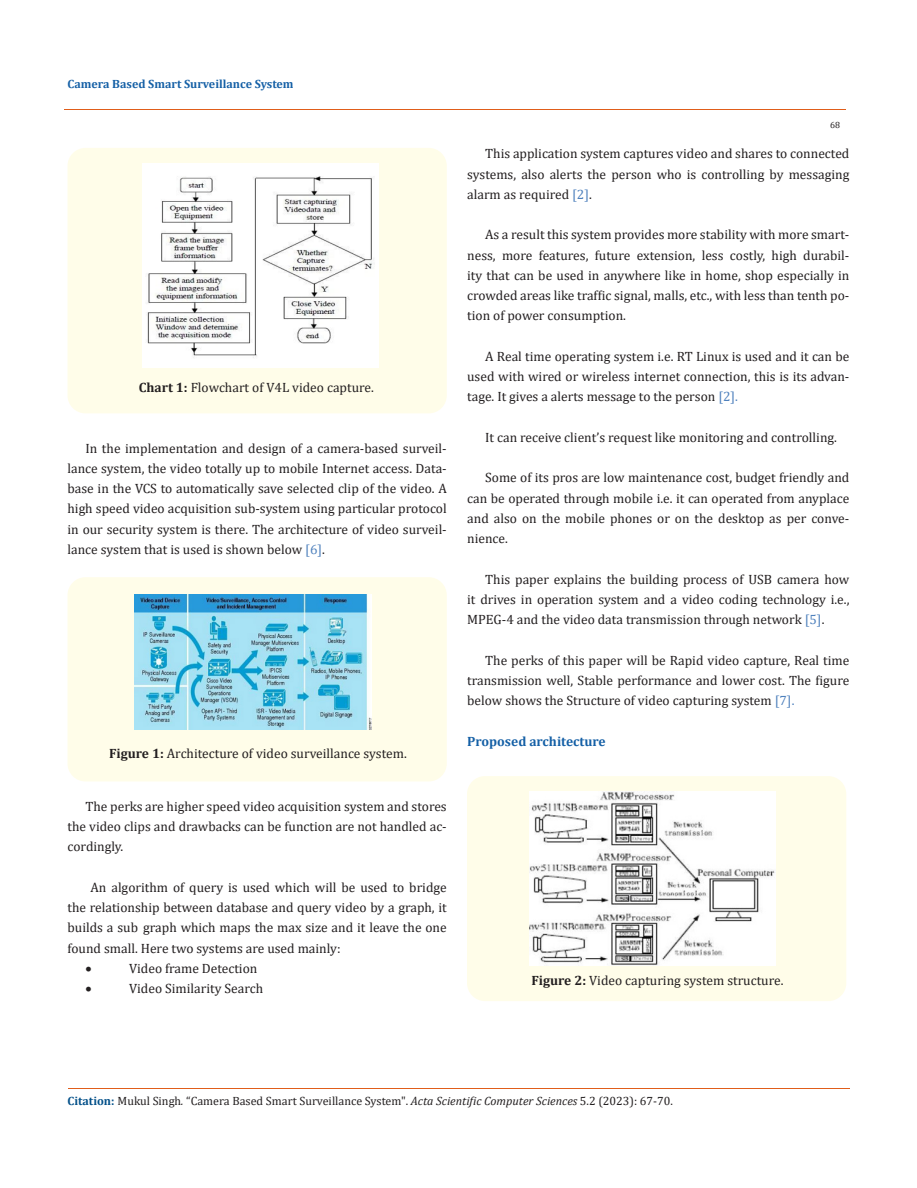
<style>
.page{position:relative;width:917px;height:1188px;background:#fff}
.page>*{position:absolute;margin:0;border:0;box-sizing:border-box;transform-origin:0 0}
.Body_Text{font:13.5px/20.2px "Cambria";color:#231f20;text-align:justify}
.Body_Text-2{font:700 13.5px "Cambria";color:#1560a6}
.t1{font:13.5px "Symbol";color:#231f20}
.t2{font:12px "Cambria";color:#231f20}
.t3{font:700 12px "Cambria";color:#1560a6}
.t4{font:9px "Cambria";color:#231f20}
.s1{font-weight:700}
.s2{color:#4f81bd}
.s3{font-weight:700;color:#035089}
.s4{font-style:italic}
</style>
<div class="page">
<hr style="left:64px;top:110px;width:782px;height:1px;background:#e05d1a">
<div style="left:67px;top:148px;width:380px;height:265px;background:#fffde9;border-radius:18px"></div>
<img style="left:142px;top:163px;width:236px;height:204px">
<div style="left:67px;top:577px;width:380px;height:204px;background:#fffde9;border-radius:18px"></div>
<img style="left:134px;top:594px;width:237px;height:136px">
<div style="left:467px;top:776px;width:379px;height:225px;background:#fffde9;border-radius:18px"></div>
<img style="left:529px;top:792px;width:246px;height:173px">
<hr style="left:68px;top:1088px;width:781px;height:1px;background:#e05d1a">
<p class="t3" style="left:67px;top:75px;width:228px">Camera Based Smart Surveillance System</p>
<p class="Body_Text" style="left:139px;top:377px;width:236px"><span class="s1">Chart 1:</span> Flowchart of V4L video capture.</p>
<p class="Body_Text" style="left:67px;top:438px;width:381px;text-indent:18px">In the implementation and design of a camera-based surveil&shy;lance system, the video totally up to mobile Internet access. Data&shy;base in the VCS to automatically save selected clip of the video. A high speed video acquisition sub-system using particular protocol in our security system is there. The architecture of video surveil&shy;lance system that is used is shown below <span class="s2">[6]</span>.</p>
<p class="Body_Text" style="left:109px;top:743px;width:299px"><span class="s1">Figure 1:</span> Architecture of video surveillance system.</p>
<p class="Body_Text" style="left:67px;top:796px;width:381px;text-indent:18px">The perks are higher speed video acquisition system and stores the video clips and drawbacks can be function are not handled ac&shy;cordingly.</p>
<p class="Body_Text" style="left:67px;top:877px;width:381px;text-indent:23px">An algorithm of query is used which will be used to bridge the relationship between database and query video by a graph, it builds a sub graph which maps the max size and it leave the one found small. Here two systems are used mainly:</p>
<p class="t1" style="left:85px;top:959px;width:8px">•</p>
<p class="Body_Text" style="left:129px;top:958px;width:130px">Video frame Detection</p>
<p class="t1" style="left:85px;top:980px;width:8px">•</p>
<p class="Body_Text" style="left:129px;top:978px;width:136px">Video Similarity Search</p>
<p class="t4" style="left:830px;top:120px;width:11px">68</p>
<p class="Body_Text" style="left:467px;top:144px;width:384px;text-indent:18px">This application system captures video and shares to connected systems, also alerts the person who is controlling by messaging alarm as required <span class="s2">[2]</span>.</p>
<p class="Body_Text" style="left:467px;top:225px;width:384px;text-indent:18px">As a result this system provides more stability with more smart&shy;ness, more features, future extension, less costly, high durabil&shy;ity that can be used in anywhere like in home, shop especially in crowded areas like traffic signal, malls, etc., with less than tenth po&shy;tion of power consumption.</p>
<p class="Body_Text" style="left:467px;top:346px;width:384px;text-indent:18px">A Real time operating system i.e. RT Linux is used and it can be used with wired or wireless internet connection, this is its advan&shy;tage. It gives a alerts message to the person <span class="s2">[2].</span></p>
<p class="Body_Text" style="left:485px;top:427px;width:353px">It can receive client’s request like monitoring and controlling.</p>
<p class="Body_Text" style="left:467px;top:468px;width:384px;text-indent:18px">Some of its pros are low maintenance cost, budget friendly and can be operated through mobile i.e. it can operated from anyplace and also on the mobile phones or on the desktop as per conve&shy;nience.</p>
<p class="Body_Text" style="left:467px;top:569px;width:384px;text-indent:18px">This paper explains the building process of USB camera how it drives in operation system and a video coding technology i.e., MPEG-4 and the video data transmission through network <span class="s2">[5]</span>.</p>
<p class="Body_Text" style="left:467px;top:650px;width:384px;text-indent:18px">The perks of this paper will be Rapid video capture, Real time transmission well, Stable performance and lower cost. The figure below shows the Structure of video capturing system <span class="s2">[7].</span></p>
<p class="Body_Text-2" style="left:467px;top:732px;width:140px">Proposed architecture</p>
<p class="Body_Text" style="left:531px;top:970px;width:253px"><span class="s1">Figure 2:</span> Video capturing system structure.</p>
<p class="t2" style="left:68px;top:1094px;width:607px"><span class="s3">Citation:</span> Mukul Singh<span class="s4">.</span> “Camera Based Smart Surveillance System". <span class="s4">Acta Scientific Computer Sciences</span> 5.2 (2023): 67-70.</p>
</div>
